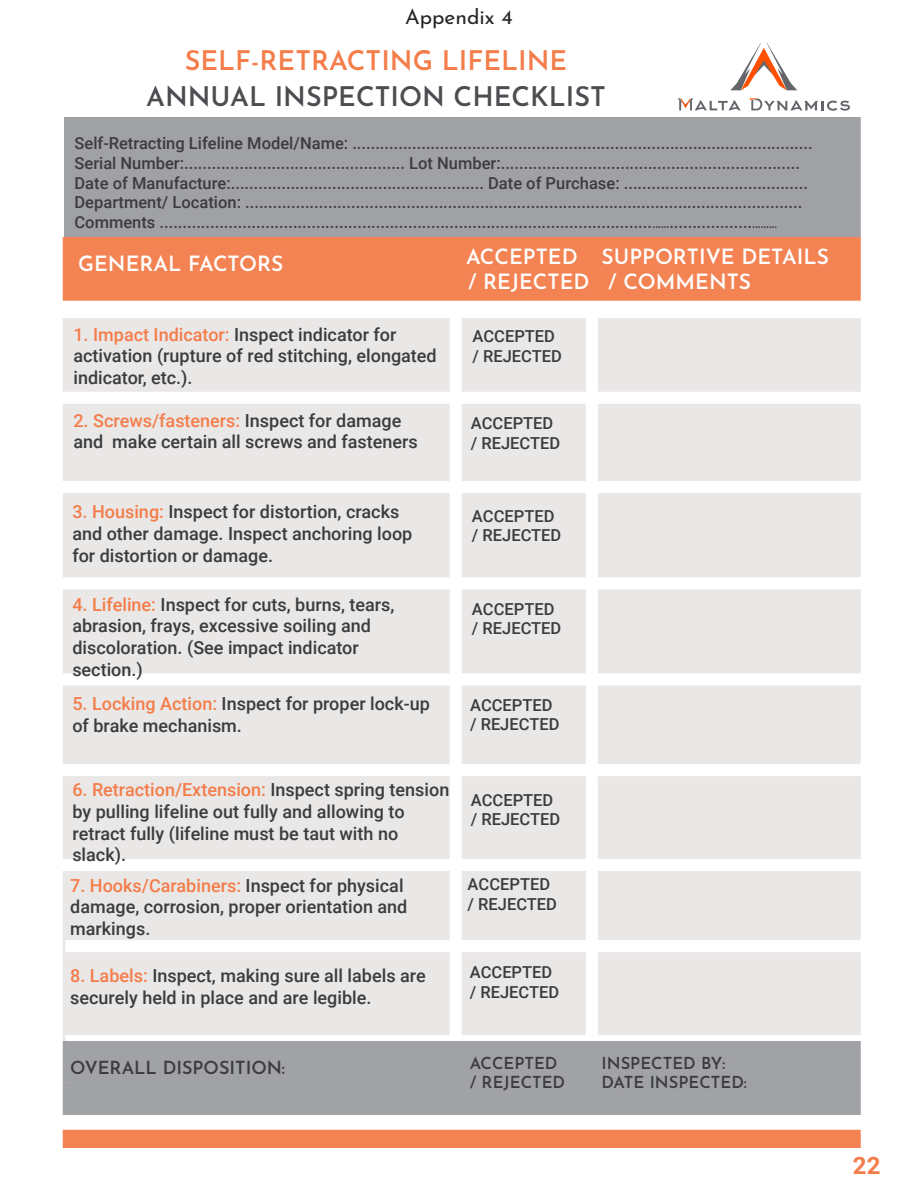
<style>
.page{position:relative;width:918px;height:1188px;background:#fff}
.page>*{position:absolute;margin:0;border:0;box-sizing:border-box;transform-origin:0 0}
.t1{font:600 27px "Josefin Sans";color:#4b4d50}
.t2{font:600 27px "Josefin Sans";color:#f47d4a}
.t3{font:700 24px "Roboto";color:#f47d4a}
.t4{font:600 21px "Josefin Sans";color:#fff}
.t5{font:21px "Josefin Sans";color:#231f20}
.t6{font:500 18px/21.6px "Roboto";color:#3c3c3d}
.t7{font:500 18px "Roboto";color:#f47d4a}
.t8{font:600 18px "Josefin Sans";color:#3c3c3d}
.t9{font:500 16.5px "Roboto";color:#3c3c3d}
.t10{font:600 16.5px "Josefin Sans";color:#3c3c3d}
.s1{font-family:"Josefin Sans";font-weight:400}
.s2{font-family:"Josefin Sans";font-weight:400;font-size:15px}
.s3{color:#f47d4a}
.s4{color:#3c3c3d}
</style>
<div class="page">
<div style="left:63px;top:238px;width:805px;height:71px;background:#f48353"></div>
<div style="left:64px;top:117px;width:805px;height:120px;background:#a0a1a5"></div>
<div style="left:61px;top:318px;width:807px;height:728px;background:#eae7e7"></div>
<div style="left:57px;top:1119px;width:812px;height:29px;background:#f48353"></div>
<div style="left:65px;top:940px;width:825px;height:12px;background:#fff"></div>
<div style="left:50px;top:859px;width:825px;height:12px;background:#fff"></div>
<div style="left:45px;top:764px;width:825px;height:12px;background:#fff"></div>
<div style="left:48px;top:673px;width:825px;height:12px;background:#fff"></div>
<div style="left:42px;top:577px;width:825px;height:12px;background:#fff"></div>
<div style="left:40px;top:392px;width:825px;height:12px;background:#fff"></div>
<div style="left:450px;top:318px;width:12px;height:801px;background:#fff"></div>
<div style="left:586px;top:318px;width:12px;height:801px;background:#fff"></div>
<div style="left:51px;top:1118px;width:825px;height:12px;background:#fff"></div>
<div style="left:50px;top:481px;width:825px;height:12px;background:#fff"></div>
<svg style="left:731px;top:42px;width:66px;height:48px"></svg>
<svg style="left:749px;top:98px;width:101px;height:13px"></svg>
<svg style="left:678px;top:98px;width:63px;height:12px"></svg>
<div style="left:65px;top:1035px;width:825px;height:12px;background:#fff"></div>
<div style="left:62px;top:1041px;width:807px;height:74px;background:#a0a1a5"></div>
<div style="left:51px;top:22px;width:12px;height:1131px;background:#fff"></div>
<div style="left:861px;top:19px;width:12px;height:1132px;background:#fff"></div>
<div style="left:39px;top:301px;width:835px;height:12px;background:#fff"></div>
<p class="t5" style="left:405px;top:0;width:109px">Appendix 4</p>
<p class="t2" style="left:185px;top:37px;width:384px">SELF-RETRACTING LIFELINE</p>
<p class="t1" style="left:146px;top:73px;width:461px">ANNUAL INSPECTION CHECKLIST</p>
<p class="t9" style="left:75px;top:132px;width:740px">Self-Retracting Lifeline Model/Name: ....................................................................................................</p>
<p class="t9" style="left:75px;top:151px;width:727px">Serial Number:................................................ Lot Number:.................................................................</p>
<p class="t9" style="left:75px;top:171px;width:735px">Date of Manufacture:....................................................... Date of Purchase: ........................................</p>
<p class="t9" style="left:75px;top:191px;width:729px">Department/ Location: .........................................................................................................................</p>
<p class="t9" style="left:75px;top:211px;width:704px">Comments ...........................................................................................................<span class="s1">......</span>..................<span class="s1">........</span><span class="s2">.</span></p>
<p class="t4" style="left:78px;top:246px;width:207px">GENERAL FACTORS</p>
<p class="t6" style="left:73px;top:323px;width:325px"><span class="s3">1. Impact Indicator:</span> Inspect indicator for</p>
<p class="t6" style="left:73px;top:344px;width:365px">activation (rupture of red stitching, elongated indicator, etc.).</p>
<p class="t6" style="left:73px;top:409px;width:346px"><span class="s3">2. Screws/fasteners:</span> Inspect for damage and make certain all screws and fasteners</p>
<p class="t4" style="left:466px;top:239px;width:113px">ACCEPTED</p>
<p class="t4" style="left:468px;top:264px;width:123px">/ REJECTED</p>
<p class="t4" style="left:602px;top:239px;width:229px">SUPPORTIVE DETAILS</p>
<p class="t4" style="left:608px;top:264px;width:144px">/ COMMENTS</p>
<p class="t9" style="left:472px;top:325px;width:84px">ACCEPTED</p>
<p class="t9" style="left:472px;top:345px;width:91px">/ REJECTED</p>
<p class="t9" style="left:471px;top:411px;width:84px">ACCEPTED</p>
<p class="t9" style="left:471px;top:431px;width:91px">/ REJECTED</p>
<p class="t6" style="left:72px;top:500px;width:342px"><span class="s3">3. Housing:</span> Inspect for distortion, cracks and other damage. Inspect anchoring loop for distortion or damage.</p>
<p class="t6" style="left:72px;top:593px;width:324px"><span class="s3">4. Lifeline:</span> Inspect for cuts, burns, tears, abrasion, frays, excessive soiling and</p>
<p class="t6" style="left:72px;top:636px;width:288px">discoloration. (See impact indicator</p>
<p class="t6" style="left:72px;top:658px;width:72px">section.)</p>
<p class="t6" style="left:72px;top:692px;width:359px"><span class="s3">5. Locking Action:</span> Inspect for proper lock-up of brake mechanism.</p>
<p class="t9" style="left:472px;top:504px;width:84px">ACCEPTED</p>
<p class="t9" style="left:472px;top:524px;width:91px">/ REJECTED</p>
<p class="t9" style="left:472px;top:597px;width:84px">ACCEPTED</p>
<p class="t9" style="left:472px;top:617px;width:91px">/ REJECTED</p>
<p class="t9" style="left:470px;top:693px;width:84px">ACCEPTED</p>
<p class="t9" style="left:470px;top:713px;width:91px">/ REJECTED</p>
<p class="t6" style="left:72px;top:779px;width:378px"><span class="s3">6. Retraction/Extension:</span> Inspect spring tension by pulling lifeline out fully and allowing to</p>
<p class="t6" style="left:72px;top:822px;width:327px">retract fully (lifeline must be taut with no slack).</p>
<p class="t7" style="left:70px;top:872px;width:335px">7. Hooks/Carabiners: <span class="s4">Inspect for physical</span></p>
<p class="t6" style="left:70px;top:895px;width:339px">damage, corrosion, proper orientation and</p>
<p class="t6" style="left:70px;top:917px;width:82px">markings.</p>
<p class="t9" style="left:471px;top:788px;width:84px">ACCEPTED</p>
<p class="t9" style="left:471px;top:808px;width:91px">/ REJECTED</p>
<p class="t9" style="left:468px;top:873px;width:84px">ACCEPTED</p>
<p class="t9" style="left:468px;top:892px;width:91px">/ REJECTED</p>
<p class="t6" style="left:70px;top:964px;width:357px"><span class="s3">8. Labels:</span> Inspect, making sure all labels are securely held in place and are legible.</p>
<p class="t9" style="left:470px;top:961px;width:84px">ACCEPTED</p>
<p class="t9" style="left:470px;top:981px;width:91px">/ REJECTED</p>
<p class="t8" style="left:70px;top:1052px;width:216px">OVERALL DISPOSITION:</p>
<p class="t10" style="left:470px;top:1049px;width:89px">ACCEPTED</p>
<p class="t10" style="left:470px;top:1069px;width:97px">/ REJECTED</p>
<p class="t10" style="left:602px;top:1049px;width:125px">INSPECTED BY:</p>
<p class="t10" style="left:602px;top:1069px;width:147px">DATE INSPECTED:</p>
<p class="t10" style="left:607px;top:1049px;width:125px">INSPECTED BY:</p>
<p class="t10" style="left:607px;top:1069px;width:147px">DATE INSPECTED:</p>
<p class="t3" style="left:853px;top:1149px;width:29px">22</p>
</div>
